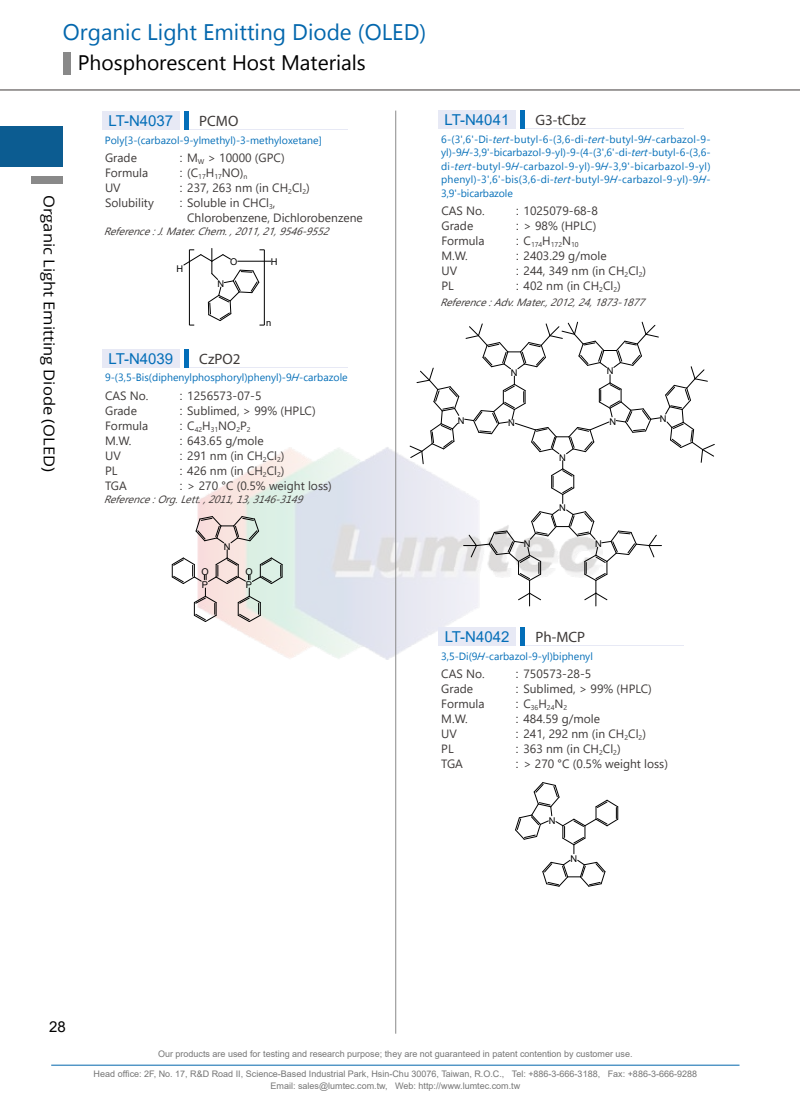
<style>
.page{position:relative;width:800px;height:1106px;background:#fff}
.page>*{position:absolute;margin:0;border:0;box-sizing:border-box;transform-origin:0 0}
.t1{font:22.5px "Microsoft New Tai Lue";color:#0367ad}
.t2{font:21px "Microsoft New Tai Lue";color:#000}
.t3{font:15px "Arial";color:#036eb8}
.t4{font:15px "Open Sans";color:#000;scale:1.1 1}
.t5{font:15px "Myriad Pro";color:#3e3a39}
.t6{font:15px "Arial";color:#000}
.t7{font:12px/15px "Segoe UI";color:#3e3a39}
.t8{font:12px "Arial";color:#3e3a39}
.t9{font:10.5px/13.5px "Microsoft Tai Le";color:#036eb8;text-align:justify}
.t10{font:italic 10.5px "Segoe UI";color:#3e3a39}
.t11{font:italic 10.5px "Microsoft Tai Le";color:#3e3a39}
.t12{font:9.3px "Arial";color:#000}
.t13{font:9px/12px "Arial";color:#767676;text-align:center}
.t14{font:7.05px "Segoe UI";color:#3e3a39}
.s1{font-family:"Arial"}
.s2{font-style:italic}
.s3{font-family:"Segoe UI"}
</style>
<div class="page">
<img style="left:197px;top:446px;width:400px;height:214px">
<hr style="left:51px;top:1064px;width:688px;height:1px;background:#0367ad">
<hr style="left:395px;top:111px;width:1px;height:922px;background:#898989">
<div style="left:0;top:126px;width:63px;height:41px;background:#0c5c91"></div>
<div style="left:32px;top:176px;width:31px;height:7px;background:#898989"></div>
<div style="left:63px;top:52px;width:7px;height:22px;background:#898989"></div>
<hr style="left:0;top:90px;width:799px;height:1px;background:#3e3a39">
<div style="left:102px;top:349px;width:77px;height:19px;background:#e7e9f5"></div>
<hr style="left:185px;top:367px;width:162px;height:1px;background:#e7e9f5">
<hr style="left:184px;top:349px;width:4px;height:19px;background:#036eb8">
<div style="left:438px;top:111px;width:77px;height:18px;background:#e7e9f5"></div>
<hr style="left:521px;top:128px;width:162px;height:1px;background:#e7e9f5">
<hr style="left:520px;top:111px;width:4px;height:18px;background:#036eb8">
<div style="left:102px;top:111px;width:77px;height:19px;background:#e7e9f5"></div>
<hr style="left:185px;top:129px;width:162px;height:1px;background:#e7e9f5">
<hr style="left:184px;top:111px;width:4px;height:19px;background:#036eb8">
<div style="left:438px;top:627px;width:77px;height:19px;background:#e7e9f5"></div>
<hr style="left:521px;top:645px;width:162px;height:1px;background:#e7e9f5">
<hr style="left:520px;top:627px;width:4px;height:19px;background:#036eb8">
<svg style="left:195px;top:516px;width:64px;height:27px;background:#cfc3bf"></svg>
<svg style="left:172px;top:549px;width:111px;height:73px"></svg>
<svg style="left:463px;top:509px;width:198px;height:97px"></svg>
<svg style="left:409px;top:322px;width:305px;height:181px"></svg>
<hr style="left:238px;top:261px;width:33px;height:1px;background:#000">
<hr style="left:264px;top:250px;width:1px;height:75px;background:#000">
<svg style="left:183px;top:248px;width:81px;height:78px"></svg>
<svg style="left:542px;top:859px;width:63px;height:27px"></svg>
<svg style="left:515px;top:782px;width:103px;height:71px"></svg>
<h1 class="t1" style="left:63px;top:19px;width:365px">Organic Light Emitting Diode (OLED)</h1>
<h2 class="t2" style="left:78px;top:50px;width:289px">Phosphorescent Host Materials</h2>
<p class="t4" style="left:59px;top:195px;width:254px;rotate:90deg">Organic Light Emitting Diode (OLED)</p>
<p class="t3" style="left:108px;top:110px;width:66px">LT-N4037</p>
<p class="t5" style="left:199px;top:111px;width:41px">PCMO</p>
<p class="t9" style="left:105px;top:134px;width:218px">Poly[3-(carbazol-9-ylmethyl)-3-methyloxetane]</p>
<p class="t7" style="left:105px;top:149px;width:50px">Grade<br>Formula<br>UV<br>Solubility</p>
<p class="t7" style="left:179px;top:149px;width:132px"><span class="s1">:</span> M<sub>W</sub> &gt; 10000 (GPC)<br><span class="s1">:</span> (C<sub>17</sub>H<sub>17</sub>NO)<sub>n<br></sub><span class="s1">:</span> 237, 263 nm (in CH<sub>2</sub>Cl<sub>2</sub>) <span class="s1">:</span> Soluble in CHCl<sub>3</sub>,</p>
<p class="t7" style="left:187px;top:209px;width:177px">Chlorobenzene, Dichlorobenzene</p>
<p class="t10" style="left:104px;top:221px;width:233px">Reference:J.Mater.Chem.,2011,21,9546-9552</p>
<p class="t12" style="left:176px;top:262px;width:8px">H</p>
<p class="t12" style="left:230px;top:256px;width:9px">O</p>
<p class="t12" style="left:217px;top:277px;width:8px">N</p>
<p class="t3" style="left:108px;top:348px;width:66px">LT-N4039</p>
<p class="t5" style="left:199px;top:349px;width:43px">CzPO2</p>
<p class="t12" style="left:271px;top:256px;width:8px">H</p>
<p class="t12" style="left:266px;top:316px;width:7px">n</p>
<p class="t9" style="left:105px;top:371px;width:244px">9-(3,5-Bis(diphenylphosphoryl)phenyl)-9<span class="s2">H</span>-carbazole</p>
<p class="t7" style="left:105px;top:387px;width:45px">CAS No.<br>Grade<br>Formula<br>M.W.<br>UV<br>PL<br>TGA</p>
<p class="t7" style="left:179px;top:387px;width:138px"><span class="s1">:</span> 1256573-07-5<br><span class="s1">:</span> Sublimed, &gt; 99% (HPLC)</p>
<p class="t14" style="left:187px;top:423px;width:65px"><sup>C</sup>42<sup>H</sup>31<sup>NO</sup>2<sup>P</sup>2</p>
<p class="t8" style="left:179px;top:417px;width:5px">:</p>
<p class="t7" style="left:179px;top:432px;width:154px"><span class="s1">:</span> 643.65 g/mole<br><span class="s1">:</span> 291 nm (in CH<sub>2</sub>Cl<sub>2</sub>)<br><span class="s1">:</span> 426 nm (in CH<sub>2</sub>Cl<sub>2</sub>)<br><span class="s1">:</span> &gt; 270 °C (0.5% weight loss)</p>
<p class="t11" style="left:104px;top:493px;width:204px"><span class="s3">Reference:</span>Org.Lett.,2011,13,3146-3149</p>
<p class="t12" style="left:224px;top:540px;width:8px">N</p>
<p class="t12" style="left:201px;top:565px;width:9px">O</p>
<p class="t12" style="left:245px;top:565px;width:9px">O</p>
<p class="t12" style="left:202px;top:578px;width:8px">P</p>
<p class="t12" style="left:246px;top:578px;width:8px">P</p>
<p class="t3" style="left:444px;top:110px;width:66px">LT-N4041</p>
<p class="t5" style="left:535px;top:111px;width:52px">G3-tCbz</p>
<p class="t9" style="left:441px;top:133px;width:271px">6-(3',6'-Di-<span class="s2">tert</span>-butyl-6-(3,6-di-<span class="s2">tert</span>-butyl-9<span class="s2">H</span>-carbazol-9- yl)-9<span class="s2">H</span>-3,9'-bicarbazol-9-yl)-9-(4-(3',6'-di-<span class="s2">tert</span>-butyl-6-(3,6- di-<span class="s2">tert-</span>butyl-9<span class="s2">H</span>-carbazol-9-yl)-9<span class="s2">H</span>-3,9'-bicarbazol-9-yl) phenyl)-3',6'-bis(3,6-di-<span class="s2">tert</span>-butyl-9<span class="s2">H</span>-carbazol-9-yl)-9<span class="s2">H</span>-3,9'-bicarbazole</p>
<p class="t7" style="left:441px;top:202px;width:45px">CAS No.<br>Grade<br>Formula<br>M.W.<br>UV<br>PL</p>
<p class="t7" style="left:515px;top:202px;width:84px"><span class="s1">:</span> 1025079-68-8 <span class="s1">:</span> &gt; 98% (HPLC)</p>
<p class="t14" style="left:523px;top:238px;width:57px"><sup>C</sup>174<sup>H</sup>172<sup>N</sup>10</p>
<p class="t8" style="left:515px;top:233px;width:5px">:</p>
<p class="t7" style="left:515px;top:247px;width:132px"><span class="s1">:</span> 2403.29 g/mole<br><span class="s1">:</span> 244, 349 nm (in CH<sub>2</sub>Cl<sub>2</sub>) <span class="s1">:</span> 402 nm (in CH<sub>2</sub>Cl<sub>2</sub>)</p>
<p class="t10" style="left:440px;top:292px;width:212px">Reference:Adv.Mater.,2012,24,1873-1877</p>
<p class="t12" style="left:457px;top:414px;width:8px">N</p>
<p class="t12" style="left:511px;top:366px;width:8px">N</p>
<p class="t12" style="left:606px;top:364px;width:8px">N</p>
<p class="t12" style="left:508px;top:416px;width:8px">N</p>
<p class="t12" style="left:609px;top:415px;width:8px">N</p>
<p class="t12" style="left:559px;top:451px;width:8px">N</p>
<p class="t12" style="left:559px;top:501px;width:8px">N</p>
<p class="t12" style="left:523px;top:537px;width:8px">N</p>
<p class="t12" style="left:595px;top:537px;width:8px">N</p>
<p class="t12" style="left:659px;top:412px;width:8px">N</p>
<p class="t3" style="left:444px;top:626px;width:66px">LT-N4042</p>
<p class="t5" style="left:535px;top:627px;width:51px">Ph-MCP</p>
<p class="t9" style="left:441px;top:649px;width:153px">3,5-Di(9<span class="s2">H</span>-carbazol-9-yl)biphenyl</p>
<p class="t7" style="left:441px;top:665px;width:45px">CAS No.<br>Grade<br>Formula<br>M.W.<br>UV<br>PL<br>TGA</p>
<p class="t7" style="left:515px;top:665px;width:138px"><span class="s1">:</span> 750573-28-5<br><span class="s1">:</span> Sublimed, &gt; 99% (HPLC)</p>
<p class="t14" style="left:523px;top:701px;width:45px"><sup>C</sup>36<sup>H</sup>24<sup>N</sup>2</p>
<p class="t8" style="left:515px;top:695px;width:5px">:</p>
<p class="t7" style="left:515px;top:710px;width:154px"><span class="s1">:</span> 484.59 g/mole<br><span class="s1">:</span> 241, 292 nm (in CH<sub>2</sub>Cl<sub>2</sub>)<br><span class="s1">:</span> 363 nm (in CH<sub>2</sub>Cl<sub>2</sub>)<br><span class="s1">:</span> &gt; 270 °C (0.5% weight loss)</p>
<p class="t12" style="left:548px;top:814px;width:8px">N</p>
<p class="t12" style="left:570px;top:852px;width:8px">N</p>
<p class="t6" style="left:49px;top:1016px;width:18px">28</p>
<p class="t13" style="left:158px;top:1048px;width:476px">Our products are used for testing and research purpose; they are not guaranteed in patent contention by customer use.</p>
<p class="t13" style="left:94px;top:1068px;width:604px">Head office: 2F, No. 17, R&amp;D Road II, Science-Based Industrial Park, Hsin-Chu 30076, Taiwan, R.O.C., Tel: +886-3-666-3188, Fax: +886-3-666-9288<br>Email: sales@lumtec.com.tw, Web: http://www.lumtec.com.tw</p>
</div>
